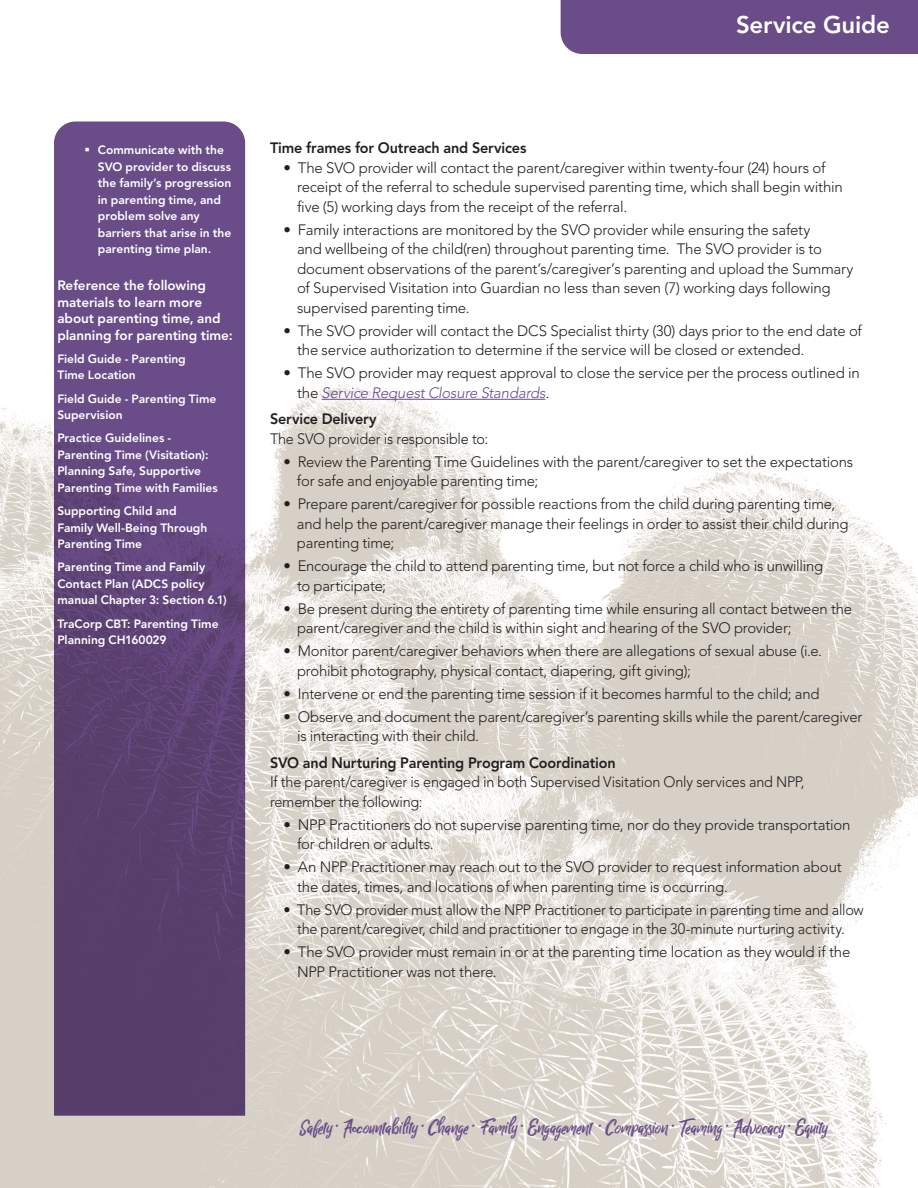
<style>
.page{position:relative;width:918px;height:1188px;background:#fff}
.page>*{position:absolute;margin:0;border:0;box-sizing:border-box;transform-origin:0 0}
.t1{font:800 24px "Avenir";letter-spacing:-.01em;color:#fff}
.t2{font:22.5px "Billy Ohio Dua";color:#694c88}
.t3{font:300 15px/19.5px "Avenir";letter-spacing:-.015em;color:#231f20}
.t4{font:300 15px/19.5px "Avenir";letter-spacing:-.015em;color:#231f20;scale:.96 1}
.t5{font:800 15px "Avenir";letter-spacing:-.01em;color:#231f20;scale:.96 1}
.t6{font:800 13.5px/16.5px "Avenir";letter-spacing:-.005em;color:#fff}
.t7{font:800 12px/16.5px "Avenir";color:#fff}
.s1{font-style:italic;color:#694c88}
.s2{font-style:italic}
</style>
<div class="page">
<img style="left:0;top:342px;width:918px;height:846px">
<div style="left:561px;top:0;width:357px;height:54px;background:#694c88"></div>
<svg style="left:54px;top:122px;width:191px;height:994px;background:#604579"></svg>
<hr style="left:322px;top:399px;width:223px;height:1px;background:#694c88">
<svg style="left:85px;top:148px;width:4px;height:4px"></svg>
<h1 class="t1" style="left:736px;top:10px;width:155px">Service Guide</h1>
<p class="t7" style="left:98px;top:142px;width:135px">Communicate with the<br>SVO provider to discuss the family’s progression in parenting time, and problem solve any barriers that arise in the parenting time plan.</p>
<p class="t6" style="left:57px;top:277px;width:177px">Reference the following materials to learn more about parenting time, and planning for parenting time:</p>
<p class="t7" style="left:57px;top:351px;width:130px">Field Guide - Parenting<br>Time Location</p>
<p class="t7" style="left:57px;top:390px;width:161px">Field Guide - Parenting Time<br>Supervision</p>
<p class="t7" style="left:57px;top:430px;width:162px">Practice Guidelines -<br>Parenting Time (Visitation):<br>Planning Safe, Supportive<br>Parenting Time with Families</p>
<p class="t7" style="left:57px;top:503px;width:152px">Supporting Child and<br>Family Well-Being Through<br>Parenting Time</p>
<p class="t7" style="left:57px;top:559px;width:171px">Parenting Time and Family<br>Contact Plan (ADCS policy manual Chapter 3: Section 6.1)</p>
<p class="t7" style="left:57px;top:615px;width:163px">TraCorp CBT: Parenting Time<br>Planning CH160029</p>
<p class="t5" style="left:270px;top:139px;width:269px">Time frames for Outreach and Services</p>
<p class="t3" style="left:297px;top:158px;width:547px;text-indent:-14px">• The SVO provider will contact the parent/caregiver within twenty-four (24) hours of receipt of the referral to schedule supervised parenting time, which shall begin within five (5) working days from the receipt of the referral.</p>
<p class="t3" style="left:297px;top:220px;width:558px;text-indent:-14px">• Family interactions are monitored by the SVO provider while ensuring the safety<br>and wellbeing of the child(ren) throughout parenting time. The SVO provider is to document observations of the parent’s/caregiver’s parenting and upload the Summary of Supervised Visitation into Guardian no less than seven (7) working days following supervised parenting time.</p>
<p class="t3" style="left:297px;top:321px;width:567px;text-indent:-14px">• The SVO provider will contact the DCS Specialist thirty (30) days prior to the end date of the service authorization to determine if the service will be closed or extended.</p>
<p class="t3" style="left:297px;top:363px;width:564px;text-indent:-14px">• The SVO provider may request approval to close the service per the process outlined in the <span class="s1">Service Request Closure Standards</span><span class="s2">.</span></p>
<p class="t5" style="left:270px;top:410px;width:113px">Service Delivery</p>
<p class="t4" style="left:270px;top:429px;width:229px">The SVO provider is responsible to:</p>
<p class="t3" style="left:297px;top:452px;width:558px;text-indent:-13px">• Review the Parenting Time Guidelines with the parent/caregiver to set the expectations for safe and enjoyable parenting time;</p>
<p class="t3" style="left:297px;top:494px;width:553px;text-indent:-13px">• Prepare parent/caregiver for possible reactions from the child during parenting time, and help the parent/caregiver manage their feelings in order to assist their child during parenting time;</p>
<p class="t3" style="left:297px;top:556px;width:528px;text-indent:-14px">• Encourage the child to attend parenting time, but not force a child who is unwilling to participate;</p>
<p class="t3" style="left:297px;top:599px;width:557px;text-indent:-13px">• Be present during the entirety of parenting time while ensuring all contact between the parent/caregiver and the child is within sight and hearing of the SVO provider;</p>
<p class="t3" style="left:297px;top:641px;width:527px;text-indent:-13px">• Monitor parent/caregiver behaviors when there are allegations of sexual abuse (i.e. prohibit photography, physical contact, diapering, gift giving);</p>
<p class="t3" style="left:284px;top:684px;width:538px">• Intervene or end the parenting time session if it becomes harmful to the child; and</p>
<p class="t3" style="left:297px;top:707px;width:567px;text-indent:-13px">• Observe and document the parent/caregiver’s parenting skills while the parent/caregiver is interacting with their child.</p>
<p class="t5" style="left:270px;top:754px;width:362px">SVO and Nurturing Parenting Program Coordination</p>
<p class="t4" style="left:270px;top:772px;width:558px">If the parent/caregiver is engaged in both Supervised Visitation Only services and NPP, remember the following:</p>
<p class="t3" style="left:297px;top:815px;width:555px;text-indent:-14px">• NPP Practitioners do not supervise parenting time, nor do they provide transportation for children or adults.</p>
<p class="t3" style="left:297px;top:857px;width:546px;text-indent:-14px">• An NPP Practitioner may reach out to the SVO provider to request information about the dates, times, and locations of when parenting time is occurring.</p>
<p class="t4" style="left:284px;top:900px;width:606px;text-align:center">• The SVO provider must allow the NPP Practitioner to participate in parenting time and allow the parent/caregiver, child and practitioner to engage in the 30-minute nurturing activity.</p>
<p class="t3" style="left:297px;top:942px;width:555px;text-indent:-14px">• The SVO provider must remain in or at the parenting time location as they would if the<br>NPP Practitioner was not there.</p>
<h2 class="t2" style="left:300px;top:1112px;width:529px">Safety · Accountability · Change · Family · Engagement · Compassion · Teaming · Advocacy · Equity</h2>
</div>
